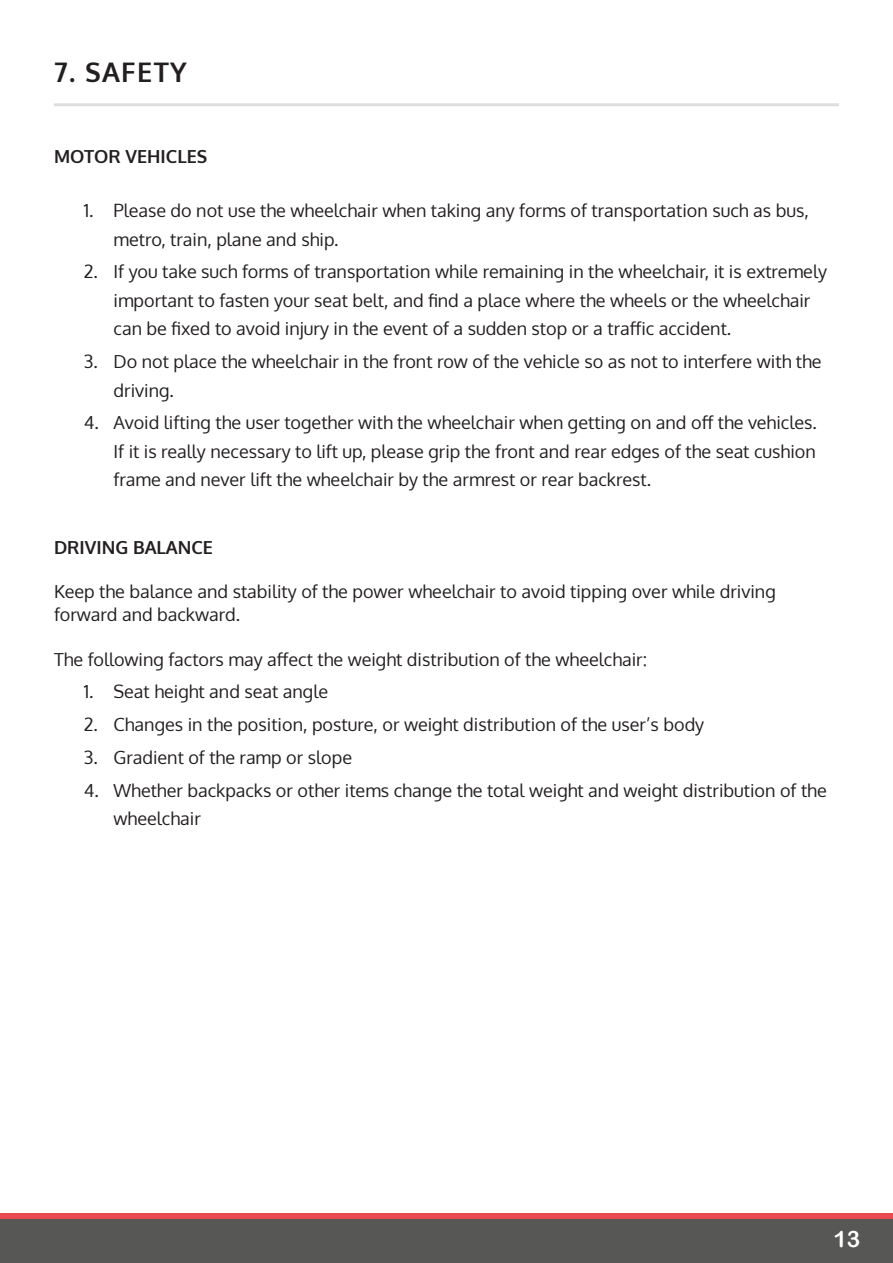
<style>
.page{position:relative;width:893px;height:1263px;background:#fff}
.page>*{position:absolute;margin:0;border:0;box-sizing:border-box;transform-origin:0 0}
.Section_title{font:700 27px "Oxygen";letter-spacing:.05em;color:#231f20}
.t1{font:22.65px "Arial Rounded MT Bold";color:#fff}
.Body{font:18px/28.5px "Oxygen";color:#231f20}
.Body_title{font:700 18px "Oxygen";color:#231f20}
</style>
<div class="page">
<div style="left:0;top:1213px;width:893px;height:6px;background:#e94a51"></div>
<div style="left:0;top:1219px;width:893px;height:44px;background:#575756"></div>
<hr style="left:54px;top:103px;width:785px;height:3px;background:#57585a">
<p class="Section_title" style="left:54px;top:55px;width:134px">7. SAFETY</p>
<p class="Body_title" style="left:54px;top:145px;width:155px">MOTOR VEHICLES</p>
<p class="Body" style="left:114px;top:196px;width:697px;text-indent:-30px">1. Please do not use the wheelchair when taking any forms of transportation such as bus, metro, train, plane and ship.</p>
<p class="Body" style="left:114px;top:258px;width:715px;text-indent:-30px">2. If you take such forms of transportation while remaining in the wheelchair, it is extremely important to fasten your seat belt, and find a place where the wheels or the wheelchair can be fixed to avoid injury in the event of a sudden stop or a traffic accident.</p>
<p class="Body" style="left:114px;top:347px;width:710px;text-indent:-30px">3. Do not place the wheelchair in the front row of the vehicle so as not to interfere with the driving.</p>
<p class="Body" style="left:114px;top:409px;width:705px;text-align:justify;text-indent:-30px">4. Avoid lifting the user together with the wheelchair when getting on and off the vehicles.<br>If it is really necessary to lift up, please grip the front and rear edges of the seat cushion frame and never lift the wheelchair by the armrest or rear backrest.</p>
<p class="Body_title" style="left:54px;top:536px;width:161px">DRIVING BALANCE</p>
<p class="Body" style="left:54px;top:580px;width:723px;line-height:22.5px">Keep the balance and stability of the power wheelchair to avoid tipping over while driving forward and backward.</p>
<p class="Body" style="left:54px;top:645px;width:595px">The following factors may affect the weight distribution of the wheelchair:</p>
<p class="Body" style="left:84px;top:678px;width:246px">1. Seat height and seat angle</p>
<p class="Body" style="left:84px;top:710px;width:622px">2. Changes in the position, posture, or weight distribution of the user’s body</p>
<p class="Body" style="left:84px;top:743px;width:270px">3. Gradient of the ramp or slope</p>
<p class="Body" style="left:114px;top:776px;width:715px;text-indent:-30px">4. Whether backpacks or other items change the total weight and weight distribution of the wheelchair</p>
<p class="t1" style="left:833px;top:1225px;width:28px">13</p>
</div>
